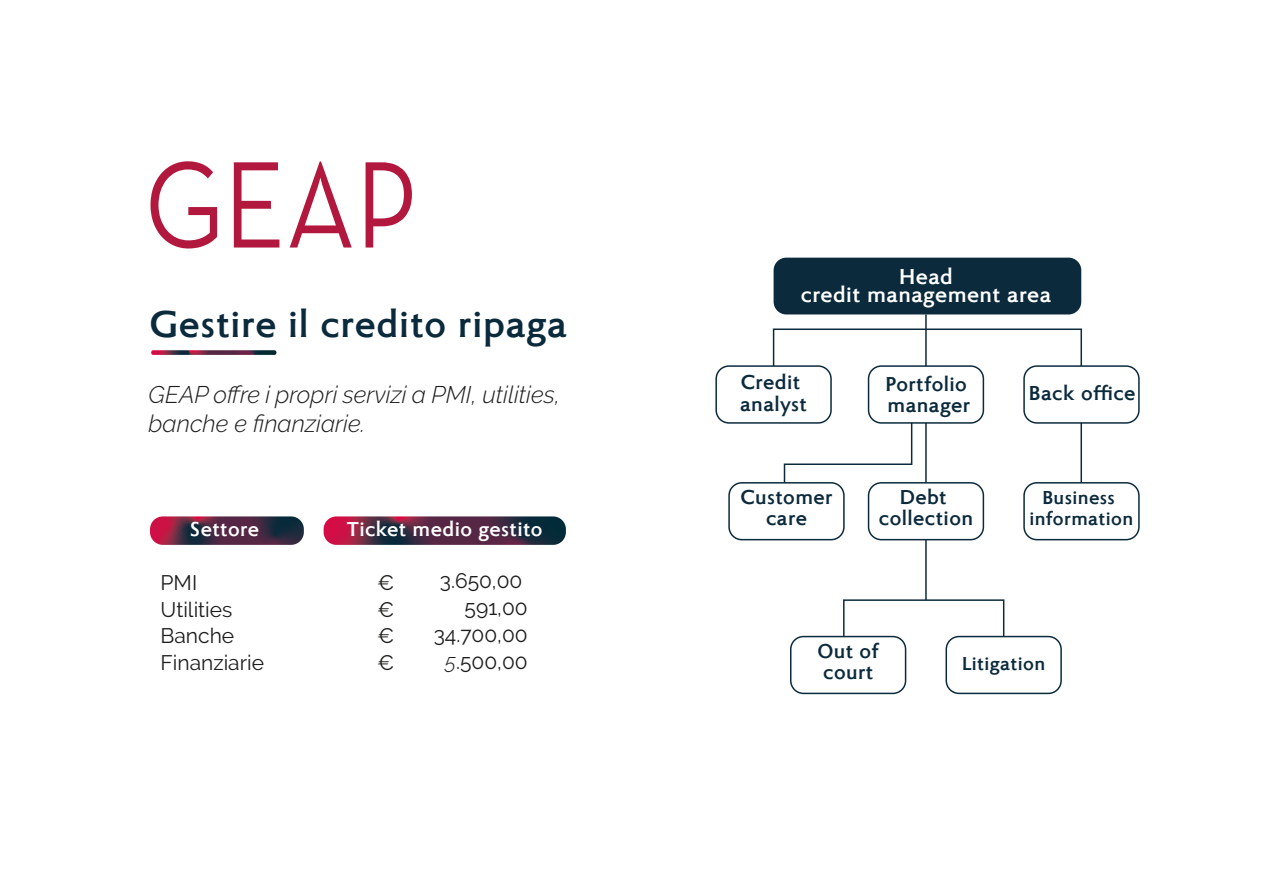
<style>
.page{position:relative;width:1263px;height:893px;background:#fff}
.page>*{position:absolute;margin:0;border:0;box-sizing:border-box;transform-origin:0 0}
.t1{font:700 39px "Roma";letter-spacing:.02em;color:#0b2a3c}
.t2{font:italic 300 24px/28.8px "Raleway";color:#1d1d1b}
.t3{font:700 22.5px/18px "Roma";letter-spacing:.02em;color:#fff;text-align:center}
.t4{font:700 21px/21.6px "Roma";letter-spacing:.02em;color:#0b2a3c}
.t5{font:21px/26.7px "Raleway";color:#1d1d1b}
.t6{font:700 21px "Roma";letter-spacing:.02em;color:#fff}
.t7{font:700 19.5px/21.6px "Roma";letter-spacing:.02em;color:#0b2a3c;text-align:center}
.s1{font-weight:300;font-style:italic}
</style>
<div class="page">
<svg style="left:150px;top:516px;width:154px;height:29px;background:#5b314b"></svg>
<svg style="left:324px;top:516px;width:242px;height:29px;background:#572f48"></svg>
<svg style="left:150px;top:161px;width:262px;height:88px"></svg>
<div style="left:773px;top:258px;width:308px;height:56px;background:#0b2a3c;border-radius:13px"></div>
<div style="left:715px;top:365px;width:117px;height:59px;border:2px solid #0b2a3c;border-radius:13px"></div>
<div style="left:868px;top:365px;width:116px;height:59px;border:2px solid #0b2a3c;border-radius:13px"></div>
<div style="left:1023px;top:365px;width:117px;height:59px;border:2px solid #0b2a3c;border-radius:13px"></div>
<div style="left:1023px;top:482px;width:117px;height:58px;border:2px solid #0b2a3c;border-radius:13px"></div>
<div style="left:868px;top:482px;width:116px;height:58px;border:2px solid #0b2a3c;border-radius:13px"></div>
<div style="left:728px;top:482px;width:117px;height:58px;border:2px solid #0b2a3c;border-radius:13px"></div>
<div style="left:773px;top:328px;width:309px;height:39px;border:2px solid #0b2a3c"></div>
<hr style="left:925px;top:423px;width:2px;height:60px;background:#0b2a3c">
<hr style="left:925px;top:540px;width:2px;height:60px;background:#0b2a3c">
<hr style="left:1080px;top:423px;width:2px;height:60px;background:#0b2a3c">
<hr style="left:925px;top:314px;width:2px;height:52px;background:#0b2a3c">
<svg style="left:151px;top:350px;width:125px;height:5px"></svg>
<svg style="left:783px;top:421px;width:130px;height:63px"></svg>
<div style="left:945px;top:636px;width:117px;height:58px;border:2px solid #0b2a3c;border-radius:13px"></div>
<div style="left:790px;top:636px;width:116px;height:58px;border:2px solid #0b2a3c;border-radius:13px"></div>
<div style="left:843px;top:599px;width:161px;height:39px;border:2px solid #0b2a3c"></div>
<h1 class="t1" style="left:150px;top:297px;width:419px">Gestire il credito ripaga</h1>
<p class="t2" style="left:149px;top:380px;width:413px">GEAP offre i propri servizi a PMI, utilities, banche e finanziarie.</p>
<p class="t6" style="left:190px;top:515px;width:71px">Settore</p>
<p class="t6" style="left:347px;top:515px;width:197px">Ticket medio gestito</p>
<p class="t5" style="left:161px;top:569px;width:105px">PMI<br>Utilities<br>Banche<br>Finanziarie</p>
<p class="t5" style="left:434px;top:567px;width:96px;text-align:right">3.650,00<br>591,00<br>34.700,00<br><span class="s1">5</span>.500,00</p>
<p class="t5" style="left:377px;top:569px;width:18px;text-align:justify">€ € € €</p>
<p class="t3" style="left:801px;top:266px;width:252px">Head<br>credit management area</p>
<p class="t4" style="left:740px;top:370px;width:68px">Credit analyst</p>
<p class="t4" style="left:885px;top:372px;width:87px">Portfolio manager</p>
<p class="t4" style="left:1028px;top:381px;width:108px">Back office</p>
<p class="t4" style="left:740px;top:485px;width:94px;text-align:center">Customer care</p>
<p class="t4" style="left:879px;top:485px;width:96px;text-align:center">Debt collection</p>
<p class="t7" style="left:1029px;top:485px;width:105px">Business information</p>
<p class="t4" style="left:817px;top:639px;width:63px">Out of court</p>
<p class="t7" style="left:962px;top:651px;width:85px">Litigation</p>
</div>
